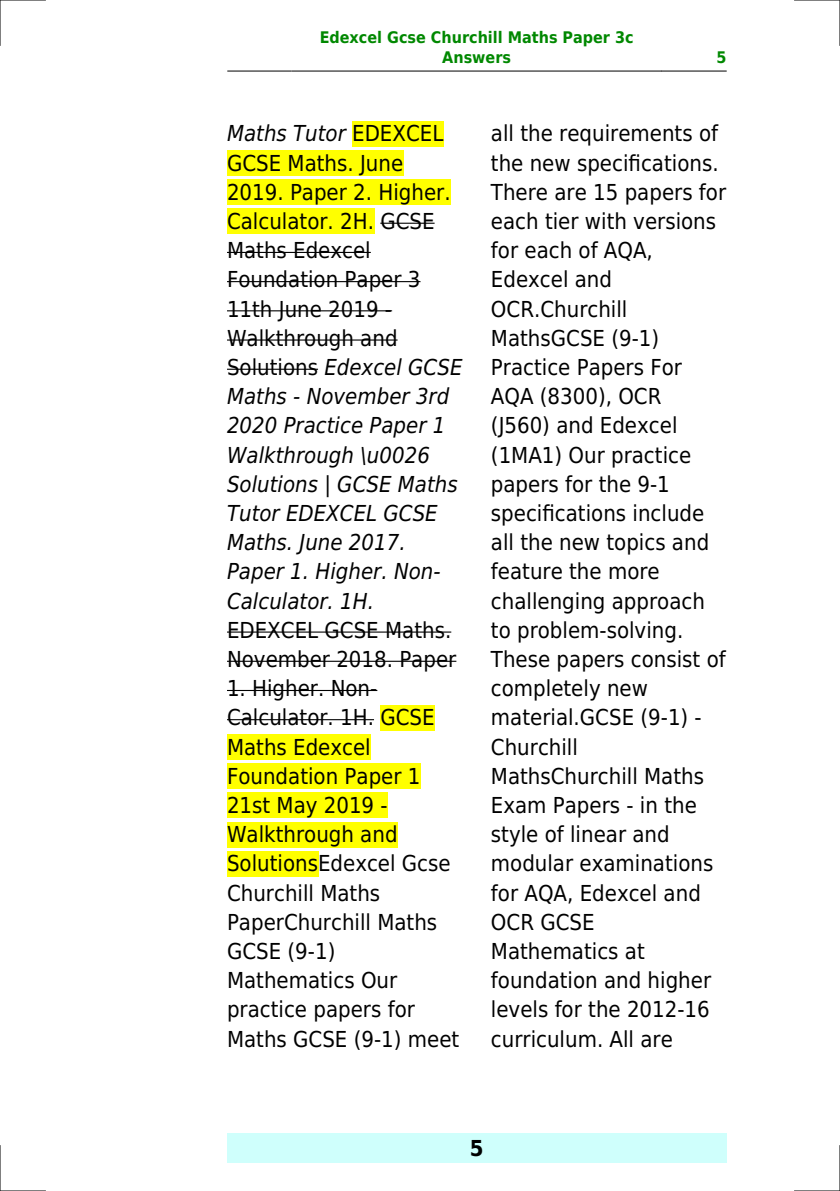
<style>
.page{position:relative;width:840px;height:1191px;background:#fff}
.page>*{position:absolute;margin:0;border:0;box-sizing:border-box;transform-origin:0 0}
.t1{font:22px/29.2px "DejaVu Sans Condensed";color:#000}
.t2{font:italic 22px/29.2px "DejaVu Sans Condensed";color:#000}
.t3{font:700 22px "DejaVu Sans Condensed";color:#000}
.t4{font:700 16px/19.2px "DejaVu Sans Condensed";color:#080;text-align:center}
.s1{font-style:normal}
</style>
<div class="page">
<hr style="left:227px;top:71px;width:64px;height:1px;background:#000">
<hr style="left:292px;top:71px;width:368px;height:1px;background:#000">
<hr style="left:661px;top:71px;width:64px;height:1px;background:#000">
<div style="left:227px;top:1133px;width:499px;height:29px;background:#cffffc"></div>
<div style="left:352px;top:121px;width:91px;height:25px;background:#ff0"></div>
<div style="left:227px;top:150px;width:176px;height:26px;background:#ff0"></div>
<div style="left:227px;top:179px;width:223px;height:26px;background:#ff0"></div>
<div style="left:227px;top:208px;width:147px;height:26px;background:#ff0"></div>
<hr style="left:380px;top:223px;width:54px;height:1px;background:#000">
<hr style="left:227px;top:252px;width:143px;height:1px;background:#000">
<hr style="left:227px;top:281px;width:193px;height:1px;background:#000">
<hr style="left:227px;top:310px;width:165px;height:1px;background:#000">
<hr style="left:227px;top:339px;width:170px;height:1px;background:#000">
<hr style="left:227px;top:369px;width:91px;height:1px;background:#000">
<hr style="left:227px;top:631px;width:224px;height:1px;background:#000">
<hr style="left:227px;top:660px;width:229px;height:2px;background:#000">
<hr style="left:227px;top:690px;width:150px;height:1px;background:#000">
<hr style="left:227px;top:719px;width:147px;height:1px;background:#000">
<div style="left:380px;top:705px;width:54px;height:25px;background:#ff0"></div>
<div style="left:227px;top:734px;width:143px;height:26px;background:#ff0"></div>
<div style="left:227px;top:763px;width:193px;height:26px;background:#ff0"></div>
<div style="left:227px;top:792px;width:160px;height:26px;background:#ff0"></div>
<div style="left:227px;top:821px;width:170px;height:26px;background:#ff0"></div>
<div style="left:227px;top:851px;width:91px;height:25px;background:#ff0"></div>
<hr style="left:0;top:0;width:45px;height:1px;background:#000">
<hr style="left:794px;top:0;width:45px;height:1px;background:#000">
<hr style="left:0;top:1190px;width:45px;height:1px;background:#000">
<hr style="left:794px;top:1190px;width:45px;height:1px;background:#000">
<hr style="left:0;top:0;width:1px;height:45px;background:#000">
<hr style="left:0;top:1145px;width:1px;height:46px;background:#000">
<hr style="left:839px;top:0;width:1px;height:45px;background:#000">
<hr style="left:839px;top:1145px;width:1px;height:46px;background:#000">
<p class="t4" style="left:319px;top:28px;width:315px">Edexcel Gcse Churchill Maths Paper 3c<br>Answers</p>
<p class="t4" style="left:716px;top:48px;width:12px">5</p>
<p class="t2" style="left:227px;top:119px;width:237px">Maths Tutor <span class="s1">EDEXCEL<br>GCSE Maths. June<br>2019. Paper 2. Higher.<br>Calculator. 2H. GCSE<br>Maths Edexcel<br>Foundation Paper 3<br>11th June 2019 -<br>Walkthrough and<br>Solutions</span> Edexcel GCSE<br>Maths - November 3rd<br>2020 Practice Paper 1<br>Walkthrough \u0026<br>Solutions | GCSE Maths<br>Tutor EDEXCEL GCSE<br>Maths. June 2017.<br>Paper 1. Higher. Non-<br>Calculator. 1H.</p>
<p class="t1" style="left:227px;top:615px;width:231px">EDEXCEL GCSE Maths.<br>November 2018. Paper</p>
<p class="t1" style="left:227px;top:674px;width:234px">1. Higher. Non-<br>Calculator. 1H. GCSE<br>Maths Edexcel<br>Foundation Paper 1<br>21st May 2019 -<br>Walkthrough and<br>SolutionsEdexcel Gcse<br>Churchill Maths<br>PaperChurchill Maths<br>GCSE (9-1)<br>Mathematics Our practice papers for<br>Maths GCSE (9-1) meet</p>
<p class="t1" style="left:490px;top:119px;width:237px">all the requirements of the new specifications.<br>There are 15 papers for each tier with versions for each of AQA,<br>Edexcel and<br>OCR.Churchill<br>MathsGCSE (9-1)<br>Practice Papers For<br>AQA (8300), OCR<br>(J560) and Edexcel (1MA1) Our practice papers for the 9-1 specifications include all the new topics and feature the more challenging approach to problem-solving.<br>These papers consist of completely new material.GCSE (9-1) -<br>Churchill<br>MathsChurchill Maths<br>Exam Papers - in the style of linear and modular examinations for AQA, Edexcel and<br>OCR GCSE<br>Mathematics at foundation and higher levels for the 2012-16 curriculum. All are</p>
<p class="t3" style="left:469px;top:1135px;width:15px">5</p>
</div>
